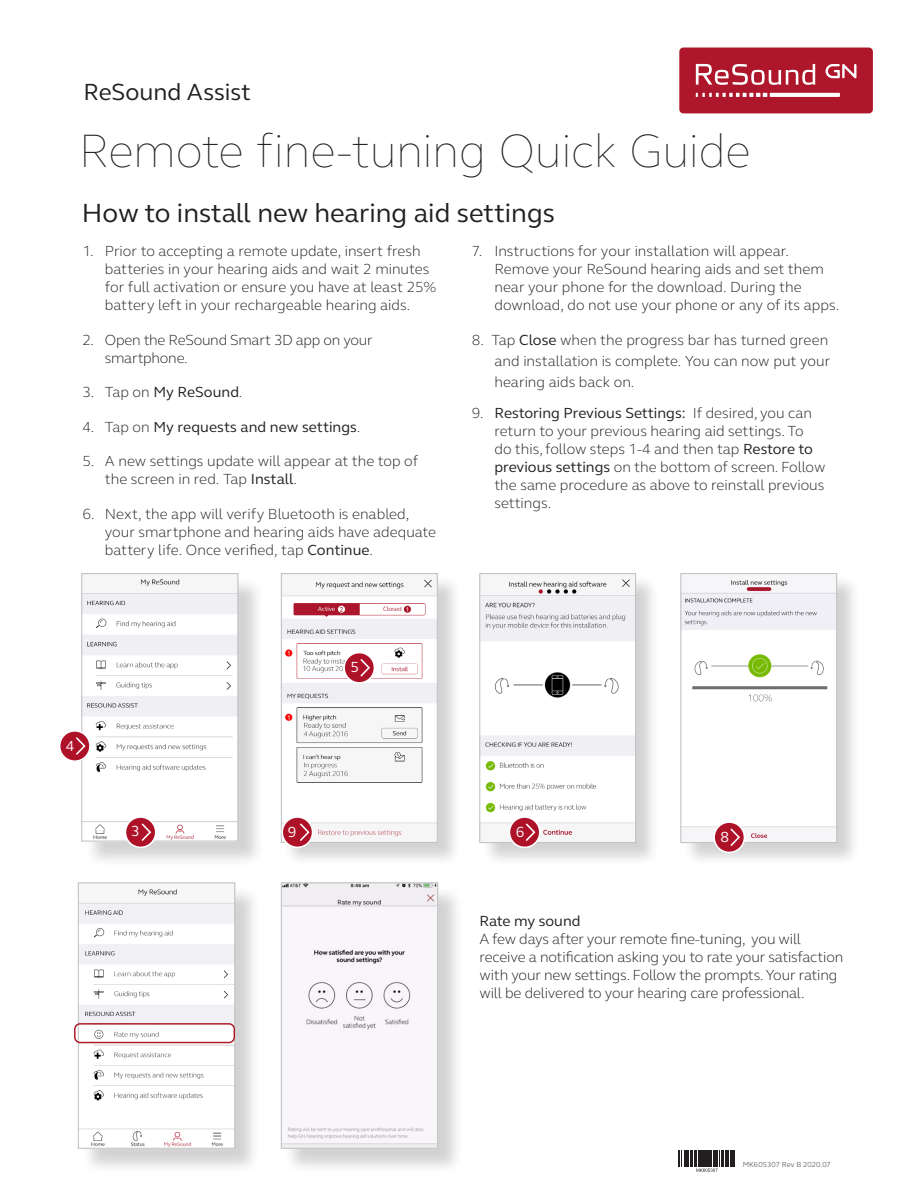
<style>
.page{position:relative;width:918px;height:1188px;background:#fff}
.page>*{position:absolute;margin:0;border:0;box-sizing:border-box;transform-origin:0 0}
.Headline_35_35{font:100 48px "GN Elliot";letter-spacing:-.01em;color:#231f20}
.Headline_35_35-2{font:27px "GN Elliot";color:#231f20}
.t1{font:24px "GN Elliot";color:#231f20}
.Body_Black_9_12{font:300 15px/18px "GN Elliot";letter-spacing:-.005em;color:#231f20}
.Body_Black_9_12-2{font:15px "GN Elliot";letter-spacing:.005em;color:#231f20}
.t2{font:15px "GN Elliot";color:#fff}
.M_Number{font:300 7.5px "GN Elliot";letter-spacing:.005em;color:#231f20}
.s1{font-weight:300}
.s2{font-weight:400}
</style>
<div class="page">
<div style="left:283px;top:575px;width:179px;height:292px;background:#231f20;opacity:.2"></div>
<img style="left:283px;top:575px;width:153px;height:266px">
<div style="left:281px;top:573px;width:157px;height:270px;border:1px solid #bcbdc0"></div>
<svg style="left:678px;top:1151px;width:57px;height:21px"></svg>
<div style="left:85px;top:576px;width:179px;height:292px;background:#231f20;opacity:.2"></div>
<img style="left:83px;top:576px;width:153px;height:263px">
<div style="left:81px;top:573px;width:157px;height:268px;border:1px solid #bcbdc0"></div>
<div style="left:481px;top:575px;width:179px;height:292px;background:#231f20;opacity:.2"></div>
<img style="left:481px;top:575px;width:153px;height:266px">
<div style="left:479px;top:573px;width:157px;height:270px;border:1px solid #bcbdc0"></div>
<div style="left:682px;top:575px;width:179px;height:292px;background:#231f20;opacity:.2"></div>
<img style="left:683px;top:575px;width:152px;height:266px">
<div style="left:681px;top:573px;width:156px;height:270px;border:1px solid #bcbdc0"></div>
<div style="left:60px;top:731px;width:30px;height:30px;background:#ae1229;border-radius:50%"></div>
<div style="left:59px;top:730px;width:32px;height:32px;border:2px solid #fff;border-radius:50%"></div>
<svg style="left:76px;top:736px;width:11px;height:20px"></svg>
<div style="left:125px;top:817px;width:31px;height:30px;background:#ae1229;border-radius:50%"></div>
<div style="left:125px;top:816px;width:32px;height:32px;border:2px solid #fff;border-radius:50%"></div>
<svg style="left:141px;top:822px;width:11px;height:20px"></svg>
<div style="left:282px;top:817px;width:31px;height:30px;background:#ae1229;border-radius:50%"></div>
<div style="left:281px;top:816px;width:32px;height:32px;border:2px solid #fff;border-radius:50%"></div>
<svg style="left:300px;top:822px;width:11px;height:20px"></svg>
<div style="left:344px;top:653px;width:30px;height:30px;background:#ae1229;border-radius:50%"></div>
<div style="left:343px;top:652px;width:32px;height:32px;border:2px solid #fff;border-radius:50%"></div>
<svg style="left:360px;top:658px;width:11px;height:20px"></svg>
<div style="left:509px;top:817px;width:31px;height:30px;background:#ae1229;border-radius:50%"></div>
<div style="left:509px;top:816px;width:32px;height:32px;border:2px solid #fff;border-radius:50%"></div>
<svg style="left:525px;top:822px;width:12px;height:20px"></svg>
<div style="left:714px;top:822px;width:30px;height:30px;background:#ae1229;border-radius:50%"></div>
<div style="left:713px;top:821px;width:32px;height:32px;border:2px solid #fff;border-radius:50%"></div>
<svg style="left:730px;top:827px;width:11px;height:20px"></svg>
<div style="left:679px;top:48px;width:194px;height:65px;background:#ae172b;border-radius:4px"></div>
<svg style="left:696px;top:64px;width:119px;height:21px"></svg>
<svg style="left:696px;top:93px;width:71px;height:4px"></svg>
<svg style="left:770px;top:93px;width:70px;height:4px"></svg>
<svg style="left:825px;top:64px;width:31px;height:14px"></svg>
<div style="left:81px;top:886px;width:180px;height:289px;background:#231f20;opacity:.2"></div>
<img style="left:80px;top:886px;width:153px;height:261px">
<div style="left:78px;top:883px;width:157px;height:266px;border:1px solid #bcbdc0"></div>
<div style="left:74px;top:1023px;width:161px;height:20px;border:2px solid #ac1e2c;border-radius:5px"></div>
<div style="left:284px;top:886px;width:180px;height:289px;background:#231f20;opacity:.2"></div>
<img style="left:283px;top:885px;width:153px;height:262px">
<div style="left:281px;top:883px;width:157px;height:266px;border:1px solid #bcbdc0"></div>
<p class="t1" style="left:83px;top:76px;width:169px">ReSound Assist</p>
<p class="Headline_35_35" style="left:79px;top:119px;width:673px">Remote fine-tuning Quick Guide</p>
<p class="Headline_35_35-2" style="left:82px;top:195px;width:474px">How to install new hearing aid settings</p>
<p class="Body_Black_9_12" style="left:105px;top:242px;width:333px;text-indent:-22px">1. Prior to accepting a remote update, insert fresh batteries in your hearing aids and wait 2 minutes for full activation or ensure you have at least 25% battery left in your rechargeable hearing aids.</p>
<p class="Body_Black_9_12" style="left:105px;top:330px;width:269px;text-indent:-22px">2. Open the ReSound Smart 3D app on your smartphone.</p>
<p class="Body_Black_9_12-2" style="left:82px;top:382px;width:162px"><span class="s1">3. Tap on</span> My ReSound<span class="s1">.</span></p>
<p class="Body_Black_9_12-2" style="left:82px;top:417px;width:279px"><span class="s1">4. Tap on</span> My requests and new settings<span class="s1">.</span></p>
<p class="Body_Black_9_12" style="left:105px;top:452px;width:315px;text-indent:-22px">5. A new settings update will appear at the top of the screen in red. Tap <span class="s2">Install</span>.</p>
<p class="Body_Black_9_12" style="left:105px;top:504px;width:333px;text-indent:-22px">6. Next, the app will verify Bluetooth is enabled, your smartphone and hearing aids have adequate battery life. Once verified, tap <span class="s2">Continue</span>.</p>
<p class="Body_Black_9_12" style="left:494px;top:242px;width:346px;text-indent:-22px">7. Instructions for your installation will appear.<br>Remove your ReSound hearing aids and set them near your phone for the download. During the download, do not use your phone or any of its apps.</p>
<p class="Body_Black_9_12" style="left:494px;top:329px;width:337px;line-height:21px;text-indent:-22px">8. Tap <span class="s2">Close</span> when the progress bar has turned green and installation is complete. You can now put your hearing aids back on.</p>
<p class="Body_Black_9_12" style="left:494px;top:404px;width:333px;text-indent:-22px">9. <span class="s2">Restoring Previous Settings:</span> If desired, you can return to your previous hearing aid settings. To<br>do this, follow steps 1-4 and then tap <span class="s2">Restore to previous settings</span> on the bottom of screen. Follow the same procedure as above to reinstall previous settings.</p>
<p class="t2" style="left:66px;top:735px;width:10px">4</p>
<p class="t2" style="left:350px;top:657px;width:10px">5</p>
<p class="t2" style="left:131px;top:821px;width:10px">3</p>
<p class="t2" style="left:288px;top:822px;width:10px">9</p>
<p class="t2" style="left:516px;top:822px;width:10px">6</p>
<p class="t2" style="left:720px;top:827px;width:10px">8</p>
<p class="Body_Black_9_12" style="left:479px;top:911px;width:323px"><span class="s2">Rate my sound<br></span>A few days after your remote fine-tuning, you will</p>
<p class="Body_Black_9_12" style="left:479px;top:947px;width:366px">receive a notification asking you to rate your satisfaction with your new settings. Follow the prompts. Your rating will be delivered to your hearing care professional.</p>
<p class="M_Number" style="left:743px;top:1159px;width:90px">MK605307 Rev B 2020.07</p>
</div>
